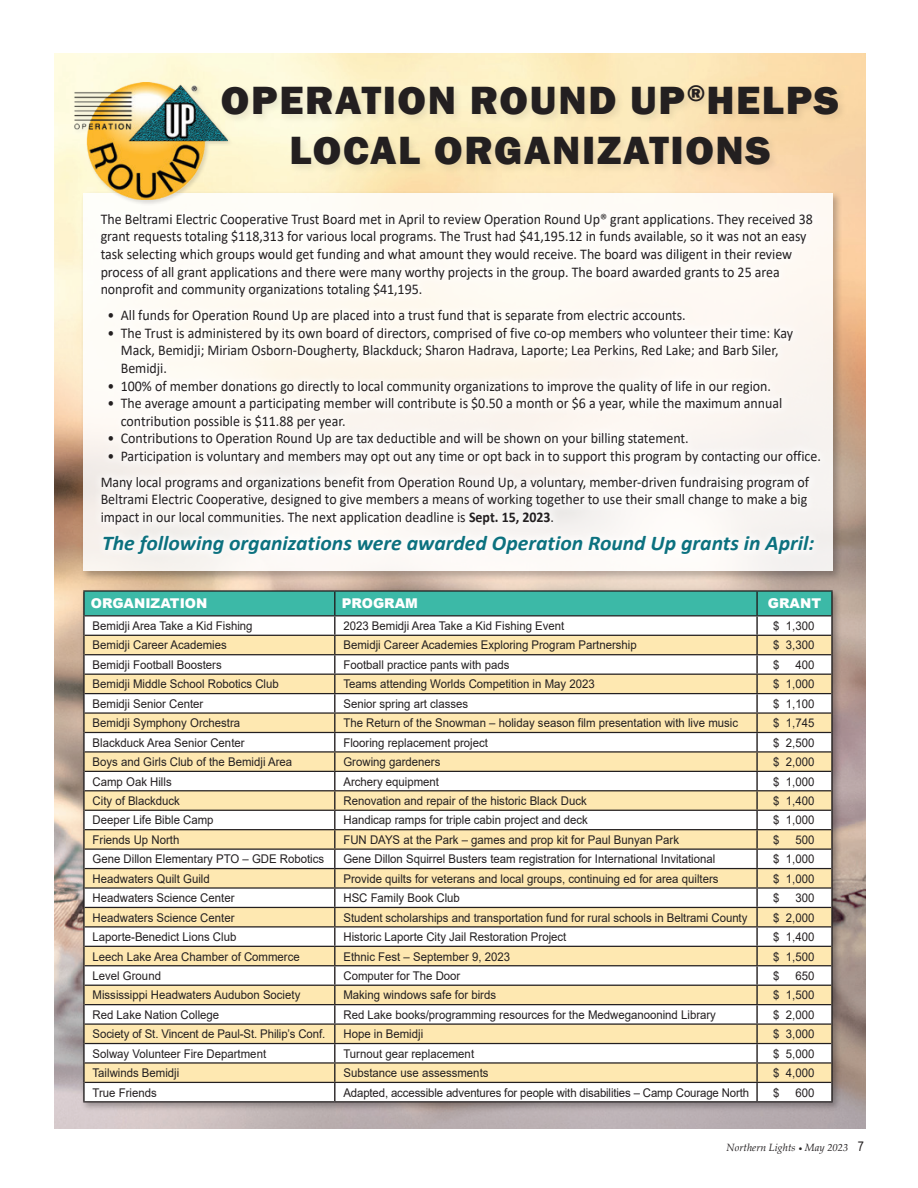
<style>
.page{position:relative;width:918px;height:1188px;background:#fff}
.page>*{position:absolute;margin:0;border:0;box-sizing:border-box;transform-origin:0 0}
.VV_cutlines{font:800 40.5px/49.5px "Franklin Gothic";letter-spacing:.04em;color:#231f20;text-align:center}
.jared{font:italic 700 21px "Calibri";color:#0c717f}
.VV_cutlines-2{font:14.85px/17.5px "Calibri";color:#231f20;scale:.94 1}
.jared-2{font:900 13.5px "Arial";color:#fff}
.jared-3{font:12px "Arial";color:#231f20;scale:.95 1}
.t1{font:italic 10.5px "Palatino Linotype";color:#231f20}
.s1{font-weight:700}
.s2{font-family:"Minion Pro"}
.s3{font-family:"Arial Narrow";font-style:normal;font-size:13.5px}
</style>
<div class="page">
<img style="left:54px;top:54px;width:812px;height:1075px">
<div style="left:81px;top:191px;width:762px;height:391px;background:#231f20;opacity:.35"></div>
<div style="left:83px;top:193px;width:750px;height:378px;background:#fdfaf6"></div>
<div style="left:219px;top:81px;width:629px;height:93px;background:#231f20;opacity:.1"></div>
<div style="left:73px;top:81px;width:160px;height:124px;background:#231f20;opacity:.15"></div>
<img style="left:73px;top:82px;width:155px;height:117px">
<div style="left:80px;top:587px;width:762px;height:525px;background:#231f20;opacity:.35"></div>
<hr style="left:83px;top:590px;width:252px;height:2px;background:#231f20">
<hr style="left:335px;top:590px;width:422px;height:2px;background:#231f20">
<hr style="left:757px;top:590px;width:76px;height:2px;background:#231f20">
<hr style="left:83px;top:1101px;width:252px;height:1px;background:#231f20">
<hr style="left:335px;top:1101px;width:422px;height:1px;background:#231f20">
<hr style="left:757px;top:1101px;width:76px;height:1px;background:#231f20">
<svg style="left:83px;top:591px;width:750px;height:510px"></svg>
<p class="VV_cutlines" style="left:221px;top:76px;width:620px">OPERATION ROUND UP<sup>®</sup>HELPS<br>LOCAL ORGANIZATIONS</p>
<p class="VV_cutlines-2" style="left:101px;top:210px;width:759px">The Beltrami Electric Cooperative Trust Board met in April to review Operation Round Up® grant applications. They received 38 grant requests totaling $118,313 for various local programs. The Trust had $41,195.12 in funds available, so it was not an easy task selecting which groups would get funding and what amount they would receive. The board was diligent in their review process of all grant applications and there were many worthy projects in the group. The board awarded grants to 25 area nonprofit and community organizations totaling $41,195.</p>
<p class="VV_cutlines-2" style="left:108px;top:306px;width:617px">• All funds for Operation Round Up are placed into a trust fund that is separate from electric accounts.</p>
<p class="VV_cutlines-2" style="left:121px;top:324px;width:717px;text-indent:-13px">• The Trust is administered by its own board of directors, comprised of five co-op members who volunteer their time: Kay<br>Mack, Bemidji; Miriam Osborn-Dougherty, Blackduck; Sharon Hadrava, Laporte; Lea Perkins, Red Lake; and Barb Siler,<br>Bemidji.</p>
<p class="VV_cutlines-2" style="left:108px;top:376px;width:707px">• 100% of member donations go directly to local community organizations to improve the quality of life in our region.</p>
<p class="VV_cutlines-2" style="left:121px;top:394px;width:705px;text-indent:-13px">• The average amount a participating member will contribute is $0.50 a month or $6 a year, while the maximum annual contribution possible is $11.88 per year.</p>
<p class="VV_cutlines-2" style="left:108px;top:429px;width:620px">• Contributions to Operation Round Up are tax deductible and will be shown on your billing statement.</p>
<p class="VV_cutlines-2" style="left:108px;top:447px;width:760px">• Participation is voluntary and members may opt out any time or opt back in to support this program by contacting our office.</p>
<p class="VV_cutlines-2" style="left:101px;top:473px;width:755px">Many local programs and organizations benefit from Operation Round Up, a voluntary, member-driven fundraising program of<br>Beltrami Electric Cooperative, designed to give members a means of working together to use their small change to make a big impact in our local communities. The next application deadline is <span class="s1">Sept. 15, 2023</span>.</p>
<p class="jared" style="left:102px;top:528px;width:714px">The following organizations were awarded Operation Round Up grants in April:</p>
<p class="jared-2" style="left:91px;top:594px;width:118px">ORGANIZATION</p>
<p class="jared-2" style="left:342px;top:594px;width:78px">PROGRAM</p>
<p class="jared-2" style="left:768px;top:594px;width:55px">GRANT</p>
<p class="jared-3" style="left:93px;top:618px;width:170px">Bemidji Area Take a Kid Fishing</p>
<p class="jared-3" style="left:343px;top:618px;width:234px">2023 Bemidji Area Take a Kid Fishing Event</p>
<p class="jared-3" style="left:773px;top:618px;width:45px">$ 1,300</p>
<p class="jared-3" style="left:93px;top:637px;width:143px">Bemidji Career Academies</p>
<p class="jared-3" style="left:343px;top:637px;width:310px">Bemidji Career Academies Exploring Program Partnership</p>
<p class="jared-3" style="left:773px;top:637px;width:45px">$ 3,300</p>
<p class="jared-3" style="left:93px;top:656px;width:138px">Bemidji Football Boosters</p>
<p class="jared-3" style="left:343px;top:656px;width:176px">Football practice pants with pads</p>
<p class="jared-3" style="left:773px;top:656px;width:8px">$</p>
<p class="jared-3" style="left:795px;top:656px;width:22px">400</p>
<p class="jared-3" style="left:93px;top:676px;width:198px">Bemidji Middle School Robotics Club</p>
<p class="jared-3" style="left:343px;top:676px;width:266px">Teams attending Worlds Competition in May 2023</p>
<p class="jared-3" style="left:773px;top:676px;width:45px">$ 1,000</p>
<p class="jared-3" style="left:93px;top:695px;width:118px">Bemidji Senior Center</p>
<p class="jared-3" style="left:343px;top:695px;width:133px">Senior spring art classes</p>
<p class="jared-3" style="left:773px;top:695px;width:45px">$ 1,100</p>
<p class="jared-3" style="left:93px;top:715px;width:157px">Bemidji Symphony Orchestra</p>
<p class="jared-3" style="left:343px;top:715px;width:417px">The Return of the Snowman – holiday season film presentation with live music</p>
<p class="jared-3" style="left:773px;top:715px;width:45px">$ 1,745</p>
<p class="jared-3" style="left:93px;top:734px;width:162px">Blackduck Area Senior Center</p>
<p class="jared-3" style="left:343px;top:734px;width:154px">Flooring replacement project</p>
<p class="jared-3" style="left:773px;top:734px;width:45px">$ 2,500</p>
<p class="jared-3" style="left:93px;top:754px;width:212px">Boys and Girls Club of the Bemidji Area</p>
<p class="jared-3" style="left:343px;top:754px;width:104px">Growing gardeners</p>
<p class="jared-3" style="left:773px;top:754px;width:45px">$ 2,000</p>
<p class="jared-3" style="left:93px;top:773px;width:85px">Camp Oak Hills</p>
<p class="jared-3" style="left:343px;top:773px;width:102px">Archery equipment</p>
<p class="jared-3" style="left:773px;top:773px;width:45px">$ 1,000</p>
<p class="jared-3" style="left:93px;top:793px;width:94px">City of Blackduck</p>
<p class="jared-3" style="left:343px;top:793px;width:258px">Renovation and repair of the historic Black Duck</p>
<p class="jared-3" style="left:773px;top:793px;width:45px">$ 1,400</p>
<p class="jared-3" style="left:93px;top:812px;width:129px">Deeper Life Bible Camp</p>
<p class="jared-3" style="left:343px;top:812px;width:259px">Handicap ramps for triple cabin project and deck</p>
<p class="jared-3" style="left:773px;top:812px;width:45px">$ 1,000</p>
<p class="jared-3" style="left:93px;top:831px;width:93px">Friends Up North</p>
<p class="jared-3" style="left:343px;top:831px;width:355px">FUN DAYS at the Park – games and prop kit for Paul Bunyan Park</p>
<p class="jared-3" style="left:773px;top:831px;width:8px">$</p>
<p class="jared-3" style="left:795px;top:831px;width:22px">500</p>
<p class="jared-3" style="left:93px;top:851px;width:245px">Gene Dillon Elementary PTO – GDE Robotics</p>
<p class="jared-3" style="left:343px;top:851px;width:393px">Gene Dillon Squirrel Busters team registration for International Invitational</p>
<p class="jared-3" style="left:773px;top:851px;width:45px">$ 1,000</p>
<p class="jared-3" style="left:93px;top:870px;width:125px">Headwaters Quilt Guild</p>
<p class="jared-3" style="left:343px;top:870px;width:396px">Provide quilts for veterans and local groups, continuing ed for area quilters</p>
<p class="jared-3" style="left:773px;top:870px;width:45px">$ 1,000</p>
<p class="jared-3" style="left:93px;top:890px;width:151px">Headwaters Science Center</p>
<p class="jared-3" style="left:343px;top:890px;width:124px">HSC Family Book Club</p>
<p class="jared-3" style="left:773px;top:890px;width:8px">$</p>
<p class="jared-3" style="left:795px;top:890px;width:22px">300</p>
<p class="jared-3" style="left:93px;top:909px;width:151px">Headwaters Science Center</p>
<p class="jared-3" style="left:343px;top:909px;width:427px">Student scholarships and transportation fund for rural schools in Beltrami County</p>
<p class="jared-3" style="left:773px;top:909px;width:45px">$ 2,000</p>
<p class="jared-3" style="left:93px;top:929px;width:153px">Laporte-Benedict Lions Club</p>
<p class="jared-3" style="left:343px;top:929px;width:236px">Historic Laporte City Jail Restoration Project</p>
<p class="jared-3" style="left:773px;top:929px;width:45px">$ 1,400</p>
<p class="jared-3" style="left:93px;top:948px;width:220px">Leech Lake Area Chamber of Commerce</p>
<p class="jared-3" style="left:343px;top:948px;width:177px">Ethnic Fest – September 9, 2023</p>
<p class="jared-3" style="left:773px;top:948px;width:45px">$ 1,500</p>
<p class="jared-3" style="left:93px;top:967px;width:74px">Level Ground</p>
<p class="jared-3" style="left:343px;top:967px;width:125px">Computer for The Door</p>
<p class="jared-3" style="left:773px;top:967px;width:8px">$</p>
<p class="jared-3" style="left:795px;top:967px;width:22px">650</p>
<p class="jared-3" style="left:93px;top:987px;width:220px">Mississippi Headwaters Audubon Society</p>
<p class="jared-3" style="left:343px;top:987px;width:162px">Making windows safe for birds</p>
<p class="jared-3" style="left:773px;top:987px;width:45px">$ 1,500</p>
<p class="jared-3" style="left:93px;top:1006px;width:135px">Red Lake Nation College</p>
<p class="jared-3" style="left:343px;top:1006px;width:394px">Red Lake books/programming resources for the Medweganoonind Library</p>
<p class="jared-3" style="left:773px;top:1006px;width:45px">$ 2,000</p>
<p class="jared-3" style="left:93px;top:1026px;width:247px">Society of St. Vincent de Paul-St. Philip’s Conf.</p>
<p class="jared-3" style="left:343px;top:1026px;width:86px">Hope in Bemidji</p>
<p class="jared-3" style="left:773px;top:1026px;width:45px">$ 3,000</p>
<p class="jared-3" style="left:93px;top:1045px;width:184px">Solway Volunteer Fire Department</p>
<p class="jared-3" style="left:343px;top:1045px;width:139px">Turnout gear replacement</p>
<p class="jared-3" style="left:773px;top:1045px;width:45px">$ 5,000</p>
<p class="jared-3" style="left:93px;top:1065px;width:93px">Tailwinds Bemidji</p>
<p class="jared-3" style="left:343px;top:1065px;width:154px">Substance use assessments</p>
<p class="jared-3" style="left:773px;top:1065px;width:45px">$ 4,000</p>
<p class="jared-3" style="left:93px;top:1084px;width:69px">True Friends</p>
<p class="jared-3" style="left:343px;top:1084px;width:429px">Adapted, accessible adventures for people with disabilities – Camp Courage North</p>
<p class="jared-3" style="left:773px;top:1084px;width:8px">$</p>
<p class="jared-3" style="left:795px;top:1084px;width:22px">600</p>
<p class="t1" style="left:727px;top:1140px;width:139px">Northern Lights <span class="s2">•</span> May 2023 <span class="s3">7</span></p>
</div>
